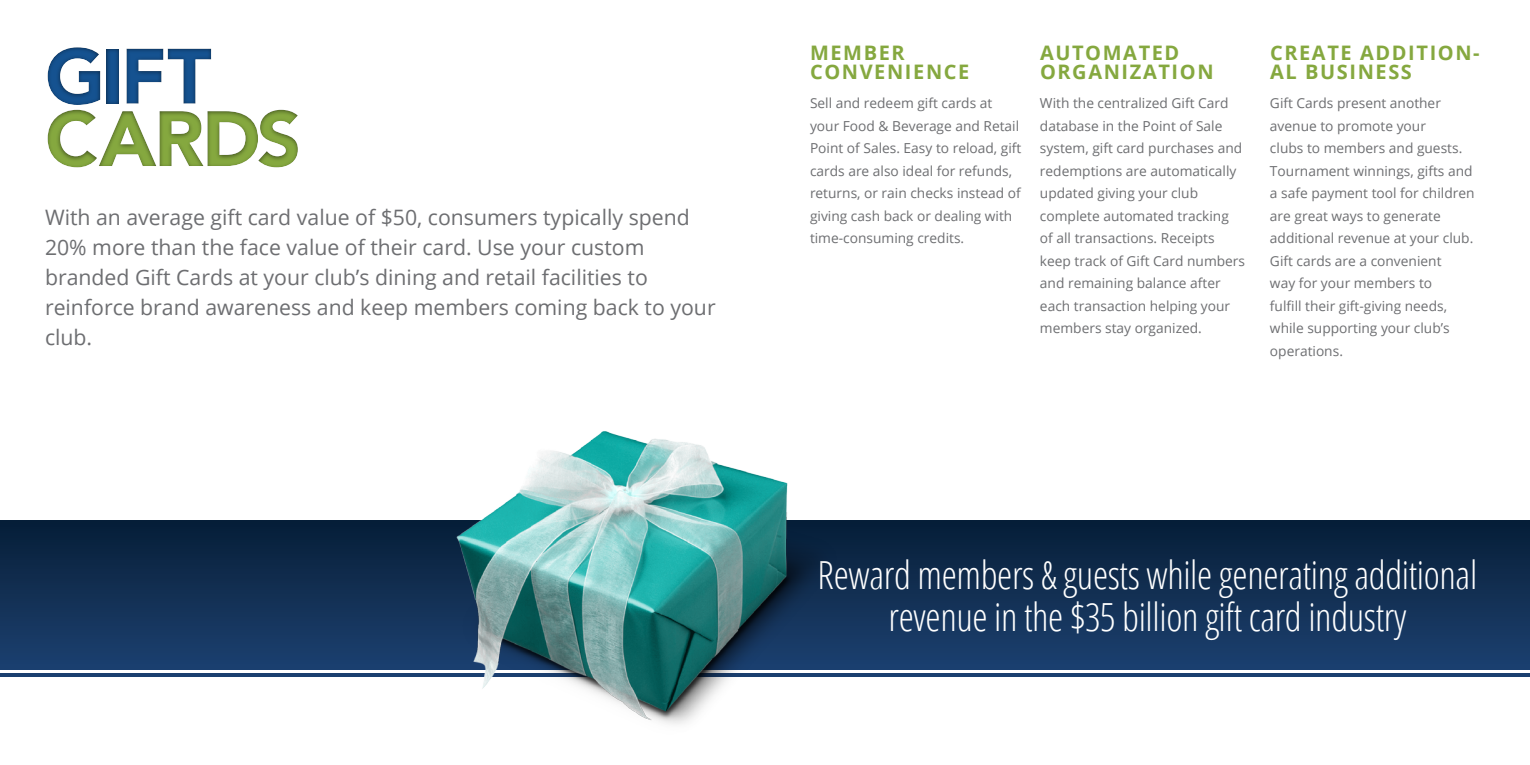
<style>
.page{position:relative;width:1530px;height:765px;background:#fff}
.page>*{position:absolute;margin:0;border:0;box-sizing:border-box;transform-origin:0 0}
.t1{font:900 77.5px "Avenir LT Std";letter-spacing:-.03em;color:#85a83f}
.t2{font:900 77.5px "Avenir LT Std";color:#155290}
.t3{font:300 condensed 38.75px/42.5px "Open Sans";letter-spacing:-.01em;color:#fff;text-align:center}
.t4{font:21.25px/30px "Open Sans";color:#6d6e71}
.t5{font:700 20px/18.8px "Open Sans";letter-spacing:.08em;color:#85a83f}
.t6{font:13.75px/22.5px "Open Sans";color:#6d6e71}
</style>
<div class="page">
<div style="left:0;top:521px;width:1530px;height:148px;background:linear-gradient(to bottom,#071e37,#1c406f)"></div>
<hr style="left:0;top:673px;width:1530px;height:4px;background:#1a3f6f">
<img style="left:443px;top:431px;width:423px;height:293px">
<h1 class="t2" style="left:45px;top:30px;width:168px">GIFT</h1>
<h1 class="t1" style="left:45px;top:92px;width:258px">CARDS</h1>
<p class="t4" style="left:45px;top:202px;width:672px">With an average gift card value of $50, consumers typically spend 20% more than the face value of their card. Use your custom branded Gift Cards at your club’s dining and retail facilities to reinforce brand awareness and keep members coming back to your club.</p>
<h3 class="t5" style="left:810px;top:43px;width:161px">MEM BER<br>CONVENIENCE</h3>
<h3 class="t5" style="left:1040px;top:43px;width:175px">AUTOMATED<br>ORGANIZATION</h3>
<h3 class="t5" style="left:1270px;top:43px;width:211px">CREATE ADDITION-<br>AL BUSINESS</h3>
<p class="t6" style="left:810px;top:92px;width:213px">Sell and redeem gift cards at your Food &amp; Beverage and Retail<br>Point of Sales. Easy to reload, gift cards are also ideal for refunds, returns, or rain checks instead of giving cash back or dealing with time-consuming credits.</p>
<p class="t6" style="left:1040px;top:92px;width:207px">With the centralized Gift Card database in the Point of Sale system, gift card purchases and redemptions are automatically updated giving your club complete automated tracking of all transactions. Receipts keep track of Gift Card numbers and remaining balance after each transaction helping your members stay organized.</p>
<p class="t6" style="left:1270px;top:92px;width:206px">Gift Cards present another avenue to promote your<br>clubs to members and guests.<br>Tournament winnings, gifts and a safe payment tool for children are great ways to generate additional revenue at your club.<br>Gift cards are a convenient<br>way for your members to<br>fulfill their gift-giving needs, while supporting your club’s operations.</p>
<h2 class="t3" style="left:818px;top:552px;width:661px">Reward members &amp; guests while generating additional revenue in the $35 billion gift card industry</h2>
</div>
